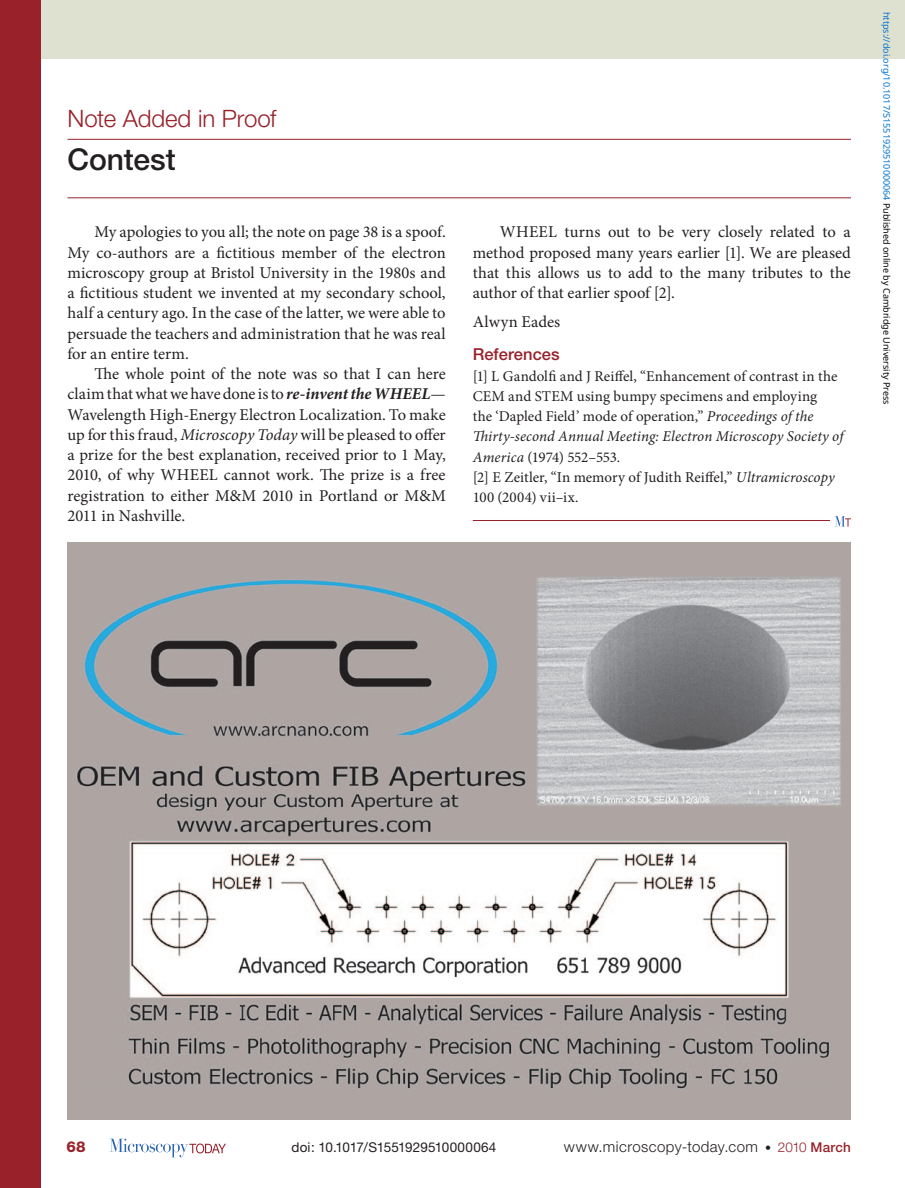
<style>
.page{position:relative;width:905px;height:1188px;background:#fff}
.page>*{position:absolute;margin:0;border:0;box-sizing:border-box;transform-origin:0 0}
.t1{font:500 30px "Helvetica Neue";letter-spacing:-.005em;color:#231f20}
.t2{font:300 24px "Helvetica Neue";letter-spacing:-.01em;color:#98212a}
.t3{font:16.5px/20.2px "Minion Pro";color:#231f20;text-align:justify}
.t4{font:500 16.5px "Helvetica Neue";letter-spacing:.005em;color:#98212a}
.t5{font:15px/20.2px "Minion Pro";color:#231f20}
.t6{font:300 15px "Helvetica Neue";letter-spacing:.03em;color:#231f20}
.t7{font:800 15px "Helvetica Neue";color:#98212a}
.t8{font:13.5px "Helvetica Neue";letter-spacing:.005em;color:#231f20}
.t9{font:9px "Noto Sans";color:#0172cf}
.s1{font-weight:700;font-style:italic}
.s2{font-style:italic}
.s3{color:#000}
.s4{font-size:12px}
.s5{font-size:13.5px;color:#98212a}
.s6{font-weight:500;font-size:13.5px;color:#98212a}
</style>
<div class="page">
<svg style="left:110px;top:1139px;width:116px;height:18px"></svg>
<div style="left:10px;top:0;width:894px;height:58px;background:#dfe1d0"></div>
<div style="left:0;top:0;width:40px;height:1188px;background:#98212a"></div>
<div style="left:68px;top:542px;width:782px;height:577px;background:#aea5a3"></div>
<hr style="left:68px;top:139px;width:782px;height:1px;background:#98212a">
<hr style="left:68px;top:197px;width:782px;height:1px;background:#98212a">
<hr style="left:472px;top:520px;width:358px;height:1px;background:#98212a">
<svg style="left:834px;top:516px;width:16px;height:11px"></svg>
<img style="left:76px;top:577px;width:765px;height:512px">
<h2 class="t2" style="left:68px;top:104px;width:210px">Note Added in Proof</h2>
<h1 class="t1" style="left:68px;top:142px;width:110px">Contest</h1>
<p class="t3" style="left:68px;top:222px;width:380px;text-indent:27px">My apologies to you all; the note on page 38 is a spoof.<br>My co-authors are a fictitious member of the electron microscopy group at Bristol University in the 1980s and a fictitious student we invented at my secondary school, half a century ago. In the case of the latter, we were able to persuade the teachers and administration that he was real for an entire term.</p>
<p class="t3" style="left:68px;top:364px;width:380px;text-indent:27px">The whole point of the note was so that I can here claim that what we have done is to <span class="s1">re-invent the WHEEL</span>— Wavelength High-Energy Electron Localization. To make up for this fraud, <span class="s2">Microscopy Today</span> will be pleased to offer a prize for the best explanation, received prior to 1 May, 2010, of why WHEEL cannot work. The prize is a free registration to either M&amp;M 2010 in Portland or M&amp;M 2011 in Nashville.</p>
<p class="t3" style="left:472px;top:222px;width:379px;text-indent:27px">WHEEL turns out to be very closely related to a method proposed many years earlier [1]. We are pleased that this allows us to add to the many tributes to the author of that earlier spoof [2].</p>
<p class="t3" style="left:472px;top:312px;width:89px">Alwyn Eades</p>
<p class="t4" style="left:472px;top:345px;width:89px">References</p>
<p class="t5" style="left:472px;top:366px;width:372px">[1] L Gandolfi and J Reiffel, “Enhancement of contrast in the CEM and STEM using bumpy specimens and employing<br>the ‘Dapled Field’ mode of operation,” <span class="s2">Proceedings of the Thirty-second Annual Meeting: Electron Microscopy Society of America</span> (1974) 552–553.<br>[2] E Zeitler, “In memory of Judith Reiffel,” <span class="s2">Ultramicroscopy </span>100 (2004) vii–ix.</p>
<p class="t9" style="left:893px;top:12px;width:394px;rotate:90deg">https://doi.org/10.1017/S1551929510000064 <span class="s3">Published online by Cambridge University Press</span></p>
<p class="t7" style="left:66px;top:1138px;width:21px">68</p>
<p class="t8" style="left:291px;top:1139px;width:206px">doi: 10.1017/S1551929510000064</p>
<p class="t6" style="left:564px;top:1137px;width:288px">www.microscopy-today.com <span class="s4">•</span> <span class="s5">2010</span> <span class="s6">March</span></p>
</div>
